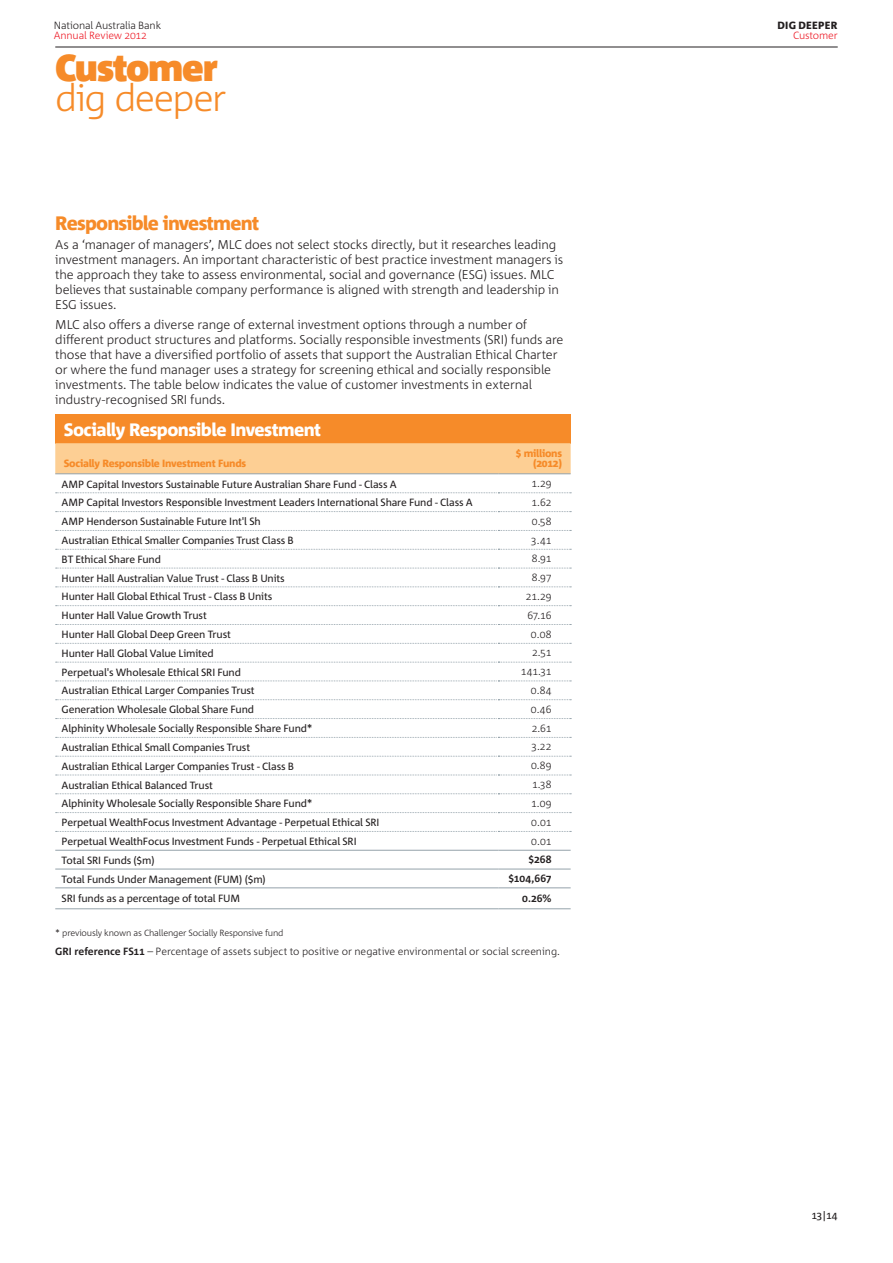
<style>
.page{position:relative;width:893px;height:1263px;background:#fff}
.page>*{position:absolute;margin:0;border:0;box-sizing:border-box;transform-origin:0 0}
.t1{font:300 37.5px "Corpid C1";letter-spacing:-.04em;color:#f68b29}
.t2{font:900 37.5px "Corpid C1";letter-spacing:-.035em;color:#f68b29}
.t3{font:800 19.5px "Corpid C1";letter-spacing:-.04em;color:#f68b29}
.t4{font:800 18px "Corpid C1";letter-spacing:-.03em;color:#fff}
.t5{font:300 12.75px/15px "Corpid C1";letter-spacing:-.015em;color:#231f20}
.t6{font:10.5px "Corpid C1";letter-spacing:-.015em;color:#231f20}
.t7{font:300 10.5px "Corpid C1";letter-spacing:-.005em;color:#231f20}
.t8{font:800 10.5px/10.5px "Corpid C1";letter-spacing:-.025em;color:#f68b29;text-align:right}
.t9{font:300 10.5px "Corpid C1";letter-spacing:-.015em;color:#ee1c28}
.t10{font:700 10.5px "Corpid C1";color:#231f20}
.t11{font:800 10.5px "Corpid C1";letter-spacing:.02em;color:#231f20}
.t12{font:300 9px "Corpid C1";letter-spacing:-.02em;color:#231f20}
.s1{font-weight:700}
</style>
<div class="page">
<hr style="left:55px;top:47px;width:783px;height:1px;background:#231f20">
<div style="left:55px;top:414px;width:516px;height:29px;background:#f68b29"></div>
<div style="left:55px;top:443px;width:516px;height:31px;background:#fdcf94"></div>
<hr style="left:55px;top:887px;width:443px;height:1px;background:#94a2aa">
<hr style="left:55px;top:474px;width:443px;height:1px;background:#94a2aa">
<hr style="left:498px;top:474px;width:73px;height:1px;background:#94a2aa">
<svg style="left:56px;top:492px;width:515px;height:1px"></svg>
<svg style="left:56px;top:511px;width:515px;height:1px"></svg>
<svg style="left:56px;top:530px;width:515px;height:1px"></svg>
<svg style="left:56px;top:549px;width:515px;height:1px"></svg>
<svg style="left:56px;top:568px;width:515px;height:1px"></svg>
<svg style="left:56px;top:586px;width:515px;height:1px"></svg>
<svg style="left:56px;top:605px;width:515px;height:1px"></svg>
<svg style="left:56px;top:624px;width:515px;height:1px"></svg>
<svg style="left:56px;top:643px;width:515px;height:1px"></svg>
<svg style="left:56px;top:662px;width:515px;height:1px"></svg>
<svg style="left:56px;top:680px;width:515px;height:1px"></svg>
<svg style="left:56px;top:699px;width:515px;height:1px"></svg>
<svg style="left:56px;top:718px;width:515px;height:1px"></svg>
<svg style="left:56px;top:737px;width:515px;height:1px"></svg>
<svg style="left:56px;top:756px;width:515px;height:1px"></svg>
<svg style="left:56px;top:775px;width:515px;height:1px"></svg>
<svg style="left:56px;top:793px;width:515px;height:1px"></svg>
<svg style="left:56px;top:812px;width:515px;height:1px"></svg>
<svg style="left:56px;top:831px;width:515px;height:1px"></svg>
<hr style="left:55px;top:850px;width:443px;height:1px;background:#94a2aa">
<hr style="left:498px;top:908px;width:73px;height:1px;background:#94a2aa">
<hr style="left:55px;top:869px;width:443px;height:1px;background:#94a2aa">
<hr style="left:498px;top:887px;width:73px;height:1px;background:#94a2aa">
<hr style="left:498px;top:850px;width:73px;height:1px;background:#94a2aa">
<hr style="left:498px;top:869px;width:73px;height:1px;background:#94a2aa">
<hr style="left:55px;top:908px;width:443px;height:1px;background:#94a2aa">
<p class="t7" style="left:54px;top:18px;width:109px">National Australia Bank</p>
<p class="t9" style="left:54px;top:29px;width:95px">Annual Review 2012</p>
<h1 class="t2" style="left:55px;top:45px;width:164px">Customer</h1>
<h1 class="t1" style="left:55px;top:75px;width:173px">dig deeper</h1>
<h2 class="t3" style="left:55px;top:211px;width:206px">Responsible investment</h2>
<p class="t5" style="left:55px;top:237px;width:509px">As a ‘manager of managers’, MLC does not select stocks directly, but it researches leading investment managers. An important characteristic of best practice investment managers is the approach they take to assess environmental, social and governance (ESG) issues. MLC believes that sustainable company performance is aligned with strength and leadership in ESG issues.</p>
<p class="t5" style="left:55px;top:316px;width:510px">MLC also offers a diverse range of external investment options through a number of different product structures and platforms. Socially responsible investments (SRI) funds are those that have a diversified portfolio of assets that support the Australian Ethical Charter or where the fund manager uses a strategy for screening ethical and socially responsible investments. The table below indicates the value of customer investments in external industry-recognised SRI funds.</p>
<h3 class="t4" style="left:64px;top:418px;width:259px">Socially Responsible Investment</h3>
<p class="t8" style="left:64px;top:458px;width:184px">Socially Responsible Investment Funds</p>
<p class="t8" style="left:516px;top:448px;width:48px">$ millions (2012)</p>
<p class="t6" style="left:62px;top:477px;width:337px">AMP Capital Investors Sustainable Future Australian Share Fund - Class A</p>
<p class="t7" style="left:531px;top:477px;width:22px">1.29</p>
<p class="t6" style="left:62px;top:496px;width:413px">AMP Capital Investors Responsible Investment Leaders International Share Fund - Class A</p>
<p class="t7" style="left:532px;top:496px;width:21px">1.62</p>
<p class="t6" style="left:62px;top:515px;width:201px">AMP Henderson Sustainable Future Int'l Sh</p>
<p class="t7" style="left:532px;top:514px;width:21px">0.58</p>
<p class="t6" style="left:62px;top:534px;width:233px">Australian Ethical Smaller Companies Trust Class B</p>
<p class="t7" style="left:531px;top:533px;width:22px">3.41</p>
<p class="t6" style="left:62px;top:552px;width:101px">BT Ethical Share Fund</p>
<p class="t7" style="left:532px;top:552px;width:21px">8.91</p>
<p class="t6" style="left:62px;top:571px;width:225px">Hunter Hall Australian Value Trust - Class B Units</p>
<p class="t7" style="left:532px;top:571px;width:21px">8.97</p>
<p class="t6" style="left:62px;top:590px;width:212px">Hunter Hall Global Ethical Trust - Class B Units</p>
<p class="t7" style="left:526px;top:590px;width:27px">21.29</p>
<p class="t6" style="left:62px;top:609px;width:147px">Hunter Hall Value Growth Trust</p>
<p class="t7" style="left:527px;top:608px;width:26px">67.16</p>
<p class="t6" style="left:62px;top:628px;width:171px">Hunter Hall Global Deep Green Trust</p>
<p class="t7" style="left:531px;top:627px;width:22px">0.08</p>
<p class="t6" style="left:62px;top:646px;width:154px">Hunter Hall Global Value Limited</p>
<p class="t7" style="left:532px;top:646px;width:21px">2.51</p>
<p class="t6" style="left:62px;top:665px;width:181px">Perpetual's Wholesale Ethical SRI Fund</p>
<p class="t7" style="left:521px;top:665px;width:32px">141.31</p>
<p class="t6" style="left:62px;top:684px;width:195px">Australian Ethical Larger Companies Trust</p>
<p class="t7" style="left:531px;top:684px;width:22px">0.84</p>
<p class="t6" style="left:62px;top:703px;width:194px">Generation Wholesale Global Share Fund</p>
<p class="t7" style="left:531px;top:702px;width:22px">0.46</p>
<p class="t6" style="left:62px;top:722px;width:252px">Alphinity Wholesale Socially Responsible Share Fund*</p>
<p class="t7" style="left:532px;top:721px;width:21px">2.61</p>
<p class="t6" style="left:62px;top:740px;width:190px">Australian Ethical Small Companies Trust</p>
<p class="t7" style="left:531px;top:740px;width:22px">3.22</p>
<p class="t6" style="left:62px;top:759px;width:234px">Australian Ethical Larger Companies Trust - Class B</p>
<p class="t7" style="left:531px;top:759px;width:22px">0.89</p>
<p class="t6" style="left:62px;top:778px;width:153px">Australian Ethical Balanced Trust</p>
<p class="t7" style="left:532px;top:778px;width:21px">1.38</p>
<p class="t6" style="left:62px;top:797px;width:252px">Alphinity Wholesale Socially Responsible Share Fund*</p>
<p class="t7" style="left:531px;top:797px;width:22px">1.09</p>
<p class="t6" style="left:62px;top:816px;width:319px">Perpetual WealthFocus Investment Advantage - Perpetual Ethical SRI</p>
<p class="t7" style="left:531px;top:815px;width:22px">0.01</p>
<p class="t6" style="left:62px;top:835px;width:296px">Perpetual WealthFocus Investment Funds - Perpetual Ethical SRI</p>
<p class="t7" style="left:531px;top:834px;width:22px">0.01</p>
<p class="t6" style="left:62px;top:853px;width:94px">Total SRI Funds ($m)</p>
<p class="t10" style="left:528px;top:853px;width:25px">$268</p>
<p class="t6" style="left:62px;top:872px;width:206px">Total Funds Under Management (FUM) ($m)</p>
<p class="t10" style="left:508px;top:872px;width:45px">$104,667</p>
<p class="t6" style="left:62px;top:892px;width:180px">SRI funds as a percentage of total FUM</p>
<p class="t10" style="left:522px;top:892px;width:31px">0.26%</p>
<p class="t12" style="left:55px;top:927px;width:230px">* previously known as Challenger Socially Responsive fund</p>
<p class="t7" style="left:55px;top:944px;width:506px"><span class="s1">GRI reference FS11</span> – Percentage of assets subject to positive or negative environmental or social screening.</p>
<p class="t11" style="left:777px;top:18px;width:61px">dig deeper</p>
<p class="t9" style="left:793px;top:29px;width:46px">Customer</p>
<p class="t6" style="left:811px;top:1209px;width:28px">13|14</p>
</div>
